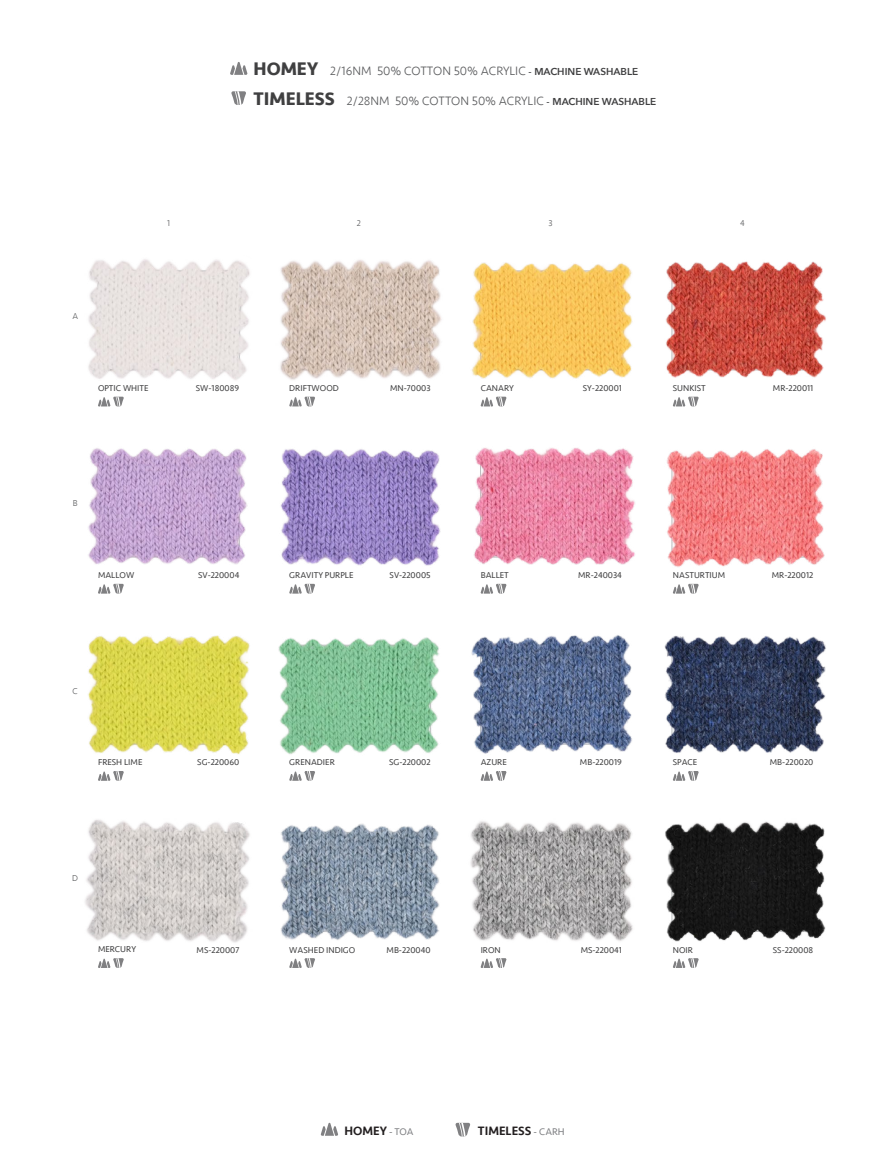
<style>
.page{position:relative;width:886px;height:1170px;background:#fff}
.page>*{position:absolute;margin:0;border:0;box-sizing:border-box;transform-origin:0 0}
.t1{font:300 12.5px "Seravek";color:#58595b}
.t2{font:500 12.5px "Seravek";color:#231f20}
.t3{font:8.75px "Seravek";color:#404041}
.t4{font:300 8.75px "Seravek";color:#58595b}
.s1{font-weight:700;font-size:18.75px;color:#404041}
.s2{font-family:"Avenir Next";font-weight:600;font-size:10px}
.s3{font-family:"Avenir Next";font-weight:600;font-size:10px;color:#404041}
.s4{font-weight:400;font-size:10px;color:#808184}
</style>
<div class="page">
<svg style="left:230px;top:62px;width:18px;height:13px"></svg>
<svg style="left:231px;top:91px;width:15px;height:14px"></svg>
<svg style="left:321px;top:1122px;width:17px;height:13px"></svg>
<svg style="left:455px;top:1122px;width:15px;height:14px"></svg>
<img style="left:85px;top:259px;width:741px;height:709px">
<h1 class="t1" style="left:254px;top:63px;width:386px"><span class="s1">HOMEY</span> 2/16NM 50% COTTON 50% ACRYLIC <span class="s2">-</span> <span class="s3">MACHINE WASHABLE</span></h1>
<h1 class="t1" style="left:254px;top:93px;width:404px"><span class="s1">TIMELESS</span> 2/28NM 50% COTTON 50% ACRYLIC <span class="s2">-</span> <span class="s3">MACHINE WASHABLE</span></h1>
<p class="t4" style="left:167px;top:218px;width:4px">1</p>
<p class="t4" style="left:72px;top:311px;width:7px">A</p>
<p class="t3" style="left:98px;top:381px;width:52px">OPTIC WHITE</p>
<p class="t3" style="left:196px;top:381px;width:45px">SW-180089</p>
<p class="t4" style="left:73px;top:498px;width:6px">B</p>
<p class="t3" style="left:98px;top:568px;width:38px">MALLOW</p>
<p class="t3" style="left:198px;top:568px;width:43px">SV-220004</p>
<p class="t4" style="left:73px;top:685px;width:7px">C</p>
<p class="t3" style="left:98px;top:755px;width:46px">FRESH LIME</p>
<p class="t3" style="left:197px;top:755px;width:44px">SG-220060</p>
<p class="t4" style="left:72px;top:872px;width:7px">D</p>
<p class="t3" style="left:98px;top:942px;width:40px">MERCURY</p>
<p class="t3" style="left:197px;top:942px;width:44px">MS-220007</p>
<p class="t4" style="left:357px;top:218px;width:6px">2</p>
<p class="t4" style="left:548px;top:218px;width:6px">3</p>
<p class="t4" style="left:740px;top:218px;width:6px">4</p>
<p class="t3" style="left:289px;top:381px;width:51px">DRIFTWOOD</p>
<p class="t3" style="left:390px;top:381px;width:42px">MN-70003</p>
<p class="t3" style="left:481px;top:381px;width:35px">CANARY</p>
<p class="t3" style="left:583px;top:381px;width:41px">SY-220001</p>
<p class="t3" style="left:673px;top:381px;width:34px">SUNKIST</p>
<p class="t3" style="left:773px;top:381px;width:42px">MR-220011</p>
<p class="t3" style="left:289px;top:568px;width:66px">GRAVITY PURPLE</p>
<p class="t3" style="left:390px;top:568px;width:42px">SV-220005</p>
<p class="t3" style="left:481px;top:568px;width:30px">BALLET</p>
<p class="t3" style="left:578px;top:568px;width:45px">MR-240034</p>
<p class="t3" style="left:673px;top:568px;width:54px">NASTURTIUM</p>
<p class="t3" style="left:772px;top:568px;width:43px">MR-220012</p>
<p class="t3" style="left:289px;top:755px;width:47px">GRENADIER</p>
<p class="t3" style="left:389px;top:755px;width:43px">SG-220002</p>
<p class="t3" style="left:481px;top:755px;width:28px">AZURE</p>
<p class="t3" style="left:580px;top:755px;width:44px">MB-220019</p>
<p class="t3" style="left:673px;top:755px;width:26px">SPACE</p>
<p class="t3" style="left:770px;top:755px;width:45px">MB-220020</p>
<p class="t3" style="left:289px;top:942px;width:68px">WASHED INDIGO</p>
<p class="t3" style="left:387px;top:942px;width:46px">MB-220040</p>
<p class="t3" style="left:481px;top:942px;width:22px">IRON</p>
<p class="t3" style="left:581px;top:942px;width:43px">MS-220041</p>
<p class="t3" style="left:673px;top:942px;width:22px">NOIR</p>
<p class="t3" style="left:773px;top:942px;width:42px">SS-220008</p>
<h1 class="t2" style="left:344px;top:1122px;width:71px">HOMEY <span class="s4">- TOA</span></h1>
<h1 class="t2" style="left:478px;top:1122px;width:88px">TIMELESS <span class="s4">- CARH</span></h1>
</div>
